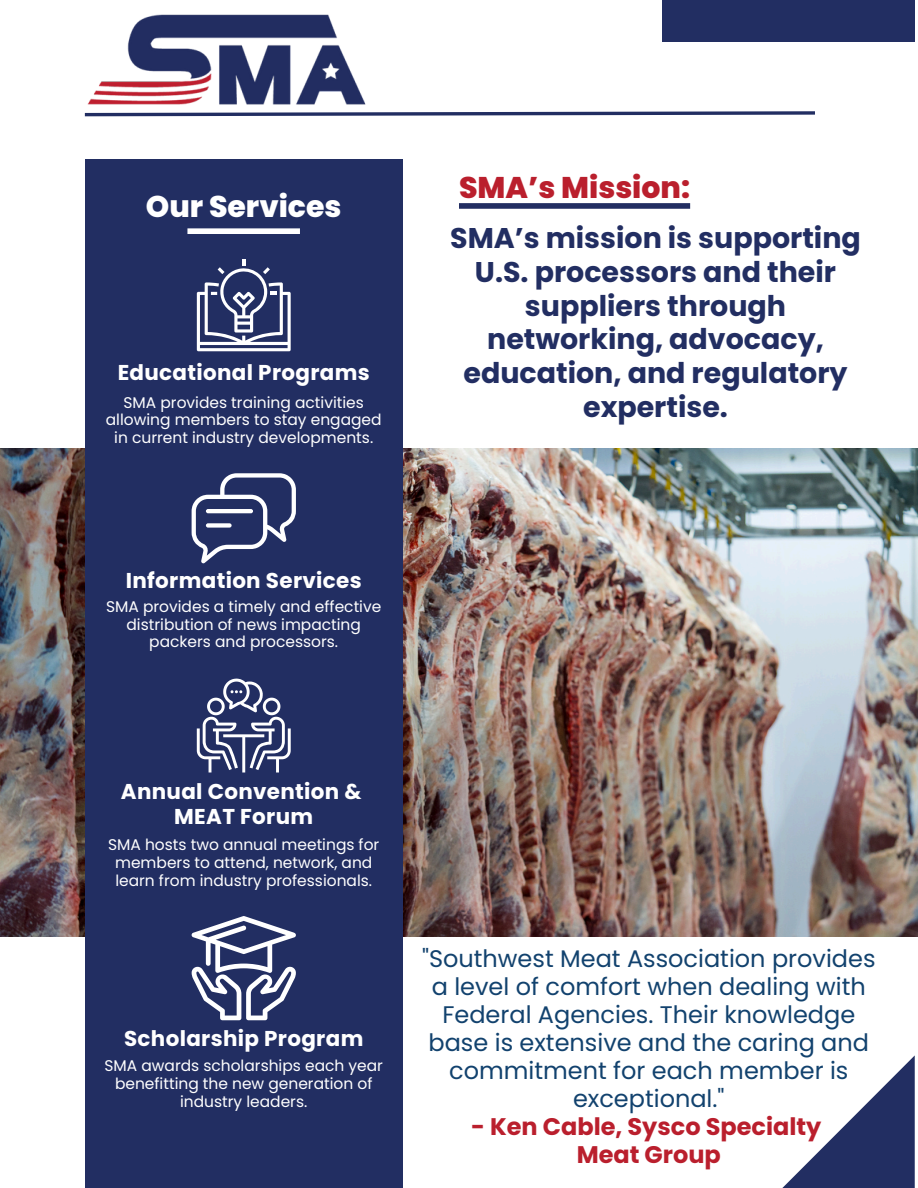
<style>
.page{position:relative;width:918px;height:1188px;background:#fff}
.page>*{position:absolute;margin:0;border:0;box-sizing:border-box;transform-origin:0 0}
.t1{font:800 29.85px "Poppins";color:#ba1f2d}
.t2{font:800 29.85px "Poppins";color:#fff}
.t3{font:700 28.5px/33.8px "Poppins";color:#222e62;text-align:center}
.t4{font:24px/28.2px "Poppins";color:#12426e;text-align:center}
.t5{font:700 24px/28.2px "Poppins";color:#ba1f2d;text-align:center}
.t6{font:700 21.45px/24.8px "Poppins";letter-spacing:.015em;color:#fff;text-align:center}
.t7{font:15.45px/17.9px "Poppins";color:#fff;text-align:center}
</style>
<div class="page">
<img style="left:0;top:448px;width:918px;height:488px">
<svg style="left:84px;top:111px;width:731px;height:6px"></svg>
<div style="left:85px;top:159px;width:318px;height:1029px;background:#222e62"></div>
<div style="left:663px;top:0;width:252px;height:42px;background:#222e62"></div>
<svg style="left:782px;top:1055px;width:133px;height:133px"></svg>
<div style="left:187px;top:228px;width:113px;height:6px;background:#fff"></div>
<svg style="left:197px;top:259px;width:93px;height:92px"></svg>
<svg style="left:192px;top:473px;width:104px;height:90px"></svg>
<hr style="left:206px;top:509px;width:47px;height:4px;background:#fff;border-radius:2px">
<div style="left:206px;top:523px;width:26px;height:5px;background:#fff;border-radius:2px"></div>
<svg style="left:197px;top:679px;width:93px;height:94px"></svg>
<svg style="left:192px;top:916px;width:104px;height:104px"></svg>
<img style="left:87px;top:14px;width:279px;height:91px">
<div style="left:459px;top:203px;width:231px;height:6px;background:#222e62"></div>
<p class="t2" style="left:146px;top:186px;width:197px">Our Services</p>
<p class="t6" style="left:118px;top:360px;width:254px">Educational Programs</p>
<h1 class="t7" style="left:106px;top:393px;width:277px">SMA provides training activities allowing members to stay engaged in current industry developments.</h1>
<p class="t6" style="left:126px;top:568px;width:237px">Information Services</p>
<p class="t7" style="left:106px;top:597px;width:277px">SMA provides a timely and effective distribution of news impacting packers and processors.</p>
<p class="t1" style="left:459px;top:167px;width:233px">SMA’s Mission:</p>
<h3 class="t3" style="left:450px;top:221px;width:412px">SMA’s mission is supporting<br>U.S. processors and their suppliers through networking, advocacy, education, and regulatory expertise.</h3>
<h3 class="t6" style="left:121px;top:779px;width:242px">Annual Convention &amp;<br>MEAT Forum</h3>
<p class="t7" style="left:108px;top:836px;width:273px">SMA hosts two annual meetings for members to attend, network, and learn from industry professionals.</p>
<p class="t6" style="left:124px;top:1026px;width:241px">Scholarship Program</p>
<h3 class="t7" style="left:104px;top:1057px;width:280px">SMA awards scholarships each year benefitting the new generation of industry leaders.</h3>
<p class="t4" style="left:422px;top:944px;width:455px">"Southwest Meat Association provides a level of comfort when dealing with<br>Federal Agencies. Their knowledge base is extensive and the caring and commitment for each member is exceptional."</p>
<p class="t5" style="left:471px;top:1113px;width:352px">- Ken Cable, Sysco Specialty<br>Meat Group</p>
</div>
